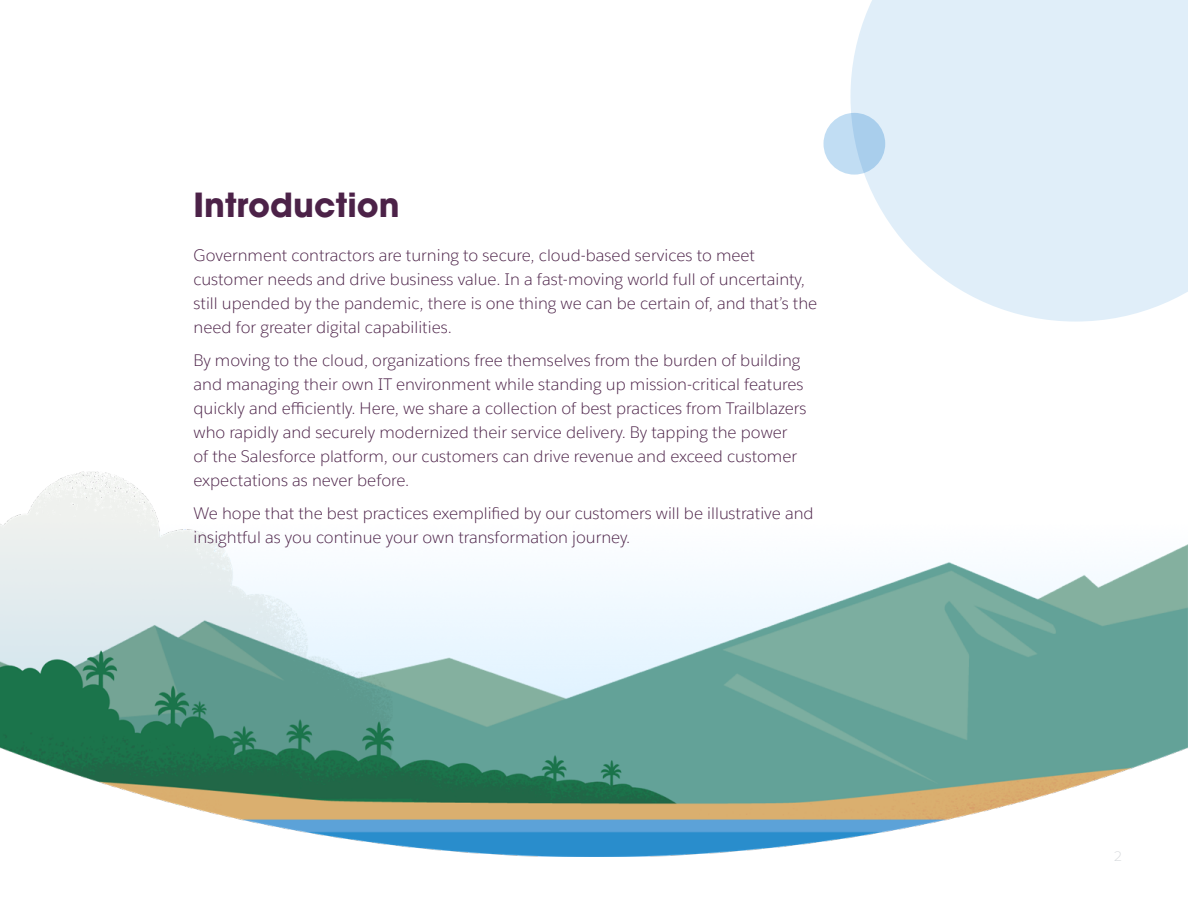
<style>
.page{position:relative;width:1188px;height:918px;background:#fff}
.page>*{position:absolute;margin:0;border:0;box-sizing:border-box;transform-origin:0 0}
.t1{font:700 33px "ITC Avant Garde Pro";color:#4c2248}
.t2{font:300 16.5px/24px "Salesforce Sans";color:#4c2248}
.t3{font:300 13.5px "Salesforce Sans";color:#d7dadd}
</style>
<div class="page">
<img style="left:0;top:471px;width:1188px;height:385px">
<svg style="left:850px;top:0;width:338px;height:322px;background:#e3f0f9"></svg>
<svg style="left:823px;top:113px;width:62px;height:62px;background:#b7d6f0"></svg>
<h1 class="t1" style="left:194px;top:183px;width:208px">Introduction</h1>
<p class="t2" style="left:194px;top:243px;width:625px">Government contractors are turning to secure, cloud-based services to meet customer needs and drive business value. In a fast-moving world full of uncertainty, still upended by the pandemic, there is one thing we can be certain of, and that’s the need for greater digital capabilities.</p>
<p class="t2" style="left:194px;top:348px;width:615px">By moving to the cloud, organizations free themselves from the burden of building and managing their own IT environment while standing up mission-critical features quickly and efficiently. Here, we share a collection of best practices from Trailblazers who rapidly and securely modernized their service delivery. By tapping the power<br>of the Salesforce platform, our customers can drive revenue and exceed customer expectations as never before.</p>
<p class="t2" style="left:194px;top:501px;width:622px">We hope that the best practices exemplified by our customers will be illustrative and insightful as you continue your own transformation journey.</p>
<p class="t3" style="left:1114px;top:848px;width:10px">2</p>
</div>
